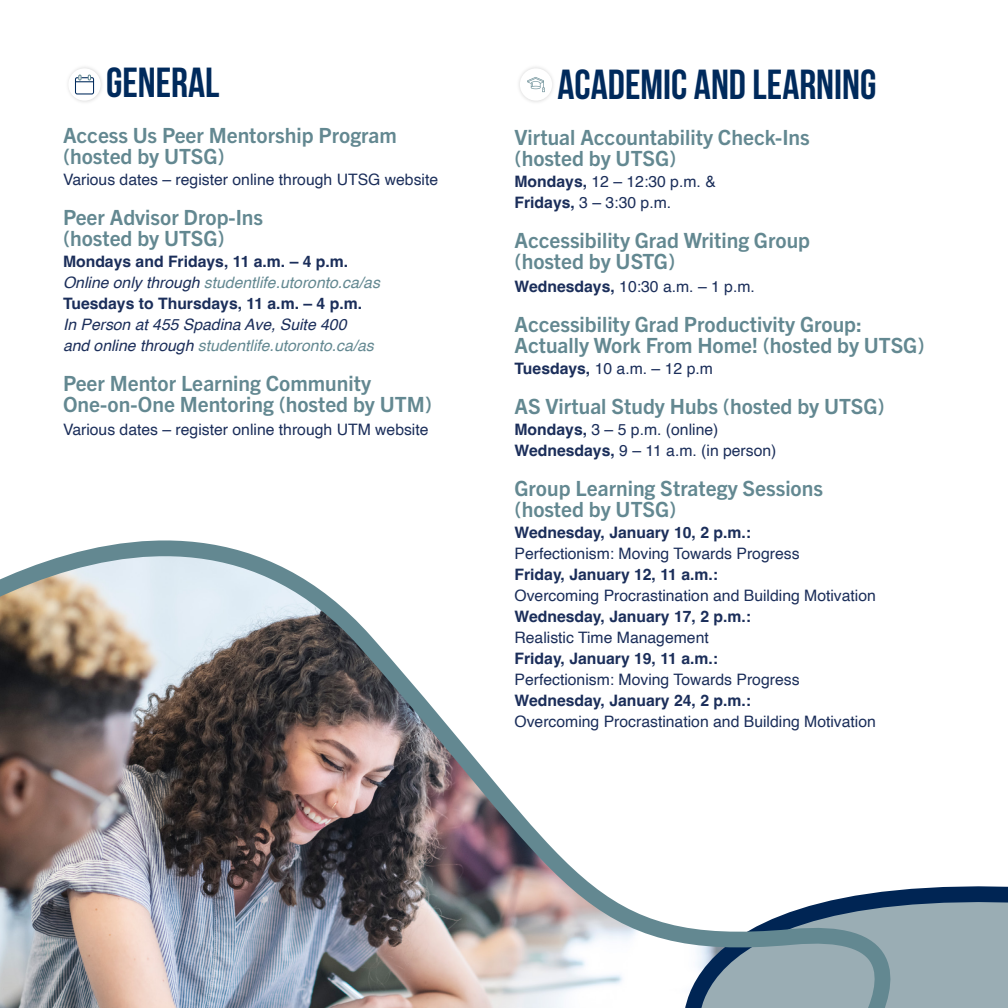
<style>
.page{position:relative;width:1008px;height:1008px;background:#fff}
.page>*{position:absolute;margin:0;border:0;box-sizing:border-box;transform-origin:0 0}
.t1{font:700 42px "Bebas Neue";color:#002a5c}
.t2{font:700 21px/21px "Trade Gothic Next LT Pro";color:#638891}
.t3{font:15.75px/21px "Helvetica";color:#1b2e5a}
.t4{font:700 15.75px/21px "Helvetica";color:#1b2e5a}
.t5{font:italic 15.75px/21px "Helvetica";color:#1b2e5a}
.s1{font-weight:400;font-style:italic}
.s2{font-weight:400;font-style:italic;color:#638891}
.s3{color:#638891}
.s4{font-weight:700}
</style>
<div class="page">
<img style="left:0;top:540px;width:1008px;height:468px">
<svg style="left:75px;top:75px;width:19px;height:20px"></svg>
<svg style="left:527px;top:77px;width:18px;height:15px"></svg>
<p class="t1" style="left:106px;top:60px;width:115px">GENERAL</p>
<h2 class="t2" style="left:63px;top:123px;width:335px">Access Us Peer Mentorship Program (hosted by UTSG)</h2>
<p class="t3" style="left:63px;top:169px;width:377px">Various dates – register online through UTSG website</p>
<h2 class="t2" style="left:63px;top:205px;width:202px">Peer Advisor Drop-Ins (hosted by UTSG)</h2>
<p class="t4" style="left:63px;top:253px;width:318px">Mondays and Fridays, 11 a.m. – 4 p.m.<br><span class="s1">Online only through</span> <span class="s2">studentlife.utoronto.ca/as</span></p>
<p class="t4" style="left:63px;top:295px;width:301px">Tuesdays to Thursdays, 11 a.m. – 4 p.m.</p>
<p class="t5" style="left:63px;top:314px;width:312px">In Person at 455 Spadina Ave, Suite 400 and online through <span class="s3">studentlife.utoronto.ca/as</span></p>
<h2 class="t2" style="left:63px;top:372px;width:371px">Peer Mentor Learning Community<br>One-on-One Mentoring (hosted by UTM)</h2>
<p class="t3" style="left:63px;top:420px;width:367px">Various dates – register online through UTM website</p>
<h1 class="t1" style="left:558px;top:62px;width:320px">ACADEMIC AND LEARNING</h1>
<h2 class="t2" style="left:514px;top:125px;width:297px">Virtual Accountability Check-Ins (hosted by UTSG)</h2>
<p class="t3" style="left:514px;top:171px;width:203px"><span class="s4">Mondays,</span> 12 – 12:30 p.m. &amp;<br><span class="s4">Fridays,</span> 3 – 3:30 p.m.</p>
<h2 class="t2" style="left:514px;top:228px;width:297px">Accessibility Grad Writing Group (hosted by USTG)</h2>
<p class="t3" style="left:514px;top:276px;width:242px"><span class="s4">Wednesdays,</span> 10:30 a.m. – 1 p.m.</p>
<h2 class="t2" style="left:514px;top:312px;width:412px">Accessibility Grad Productivity Group:<br>Actually Work From Home! (hosted by UTSG)</h2>
<p class="t3" style="left:514px;top:358px;width:200px"><span class="s4">Tuesdays,</span> 10 a.m. – 12 p.m</p>
<h2 class="t2" style="left:514px;top:394px;width:372px">AS Virtual Study Hubs (hosted by UTSG)</h2>
<p class="t3" style="left:514px;top:420px;width:264px"><span class="s4">Mondays,</span> 3 – 5 p.m. (online)<br><span class="s4">Wednesdays,</span> 9 – 11 a.m. (in person)</p>
<h2 class="t2" style="left:514px;top:477px;width:310px">Group Learning Strategy Sessions (hosted by UTSG)</h2>
<p class="t4" style="left:514px;top:524px;width:238px">Wednesday, January 10, 2 p.m.:</p>
<p class="t3" style="left:514px;top:544px;width:287px">Perfectionism: Moving Towards Progress</p>
<p class="t4" style="left:514px;top:566px;width:205px">Friday, January 12, 11 a.m.:</p>
<p class="t3" style="left:514px;top:586px;width:363px">Overcoming Procrastination and Building Motivation</p>
<p class="t4" style="left:514px;top:608px;width:238px">Wednesday, January 17, 2 p.m.:</p>
<p class="t3" style="left:514px;top:628px;width:196px">Realistic Time Management</p>
<p class="t4" style="left:514px;top:650px;width:205px">Friday, January 19, 11 a.m.:</p>
<p class="t3" style="left:514px;top:670px;width:363px">Perfectionism: Moving Towards Progress<br><span class="s4">Wednesday, January 24, 2 p.m.:<br></span>Overcoming Procrastination and Building Motivation</p>
</div>
